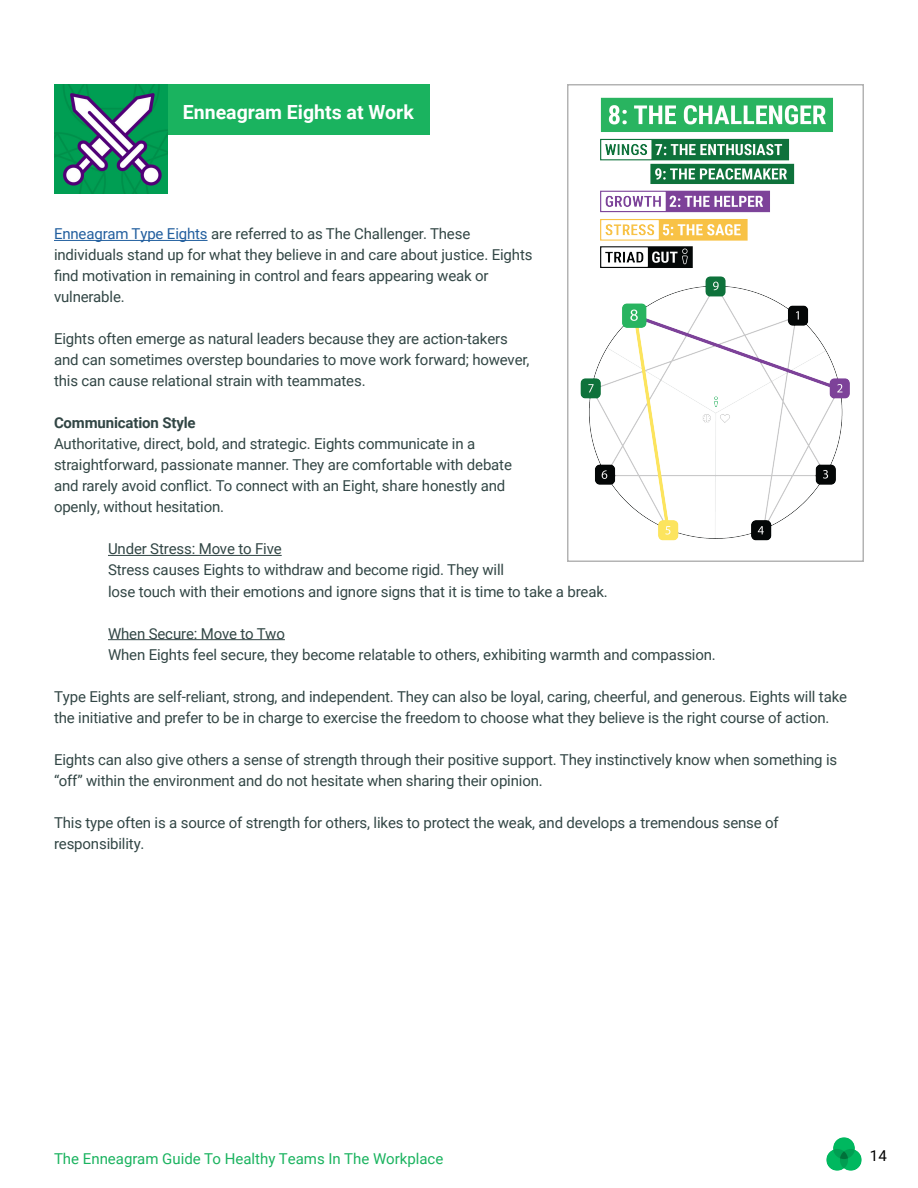
<style>
.page{position:relative;width:918px;height:1188px;background:#fff}
.page>*{position:absolute;margin:0;border:0;box-sizing:border-box;transform-origin:0 0}
.t1{font:700 19.5px "Roboto";color:#fff}
.t2{font:15px/21px "Roboto";letter-spacing:-.01em;color:#324645}
.t3{font:15px "Roboto";color:#1ab35f}
.t4{font:700 15px "Roboto";letter-spacing:-.01em;color:#324645}
.t5{font:15px "Roboto";color:#000}
.s1{color:#215e9e}
</style>
<div class="page">
<img style="left:826px;top:1137px;width:36px;height:34px">
<img style="left:54px;top:84px;width:114px;height:110px">
<hr style="left:54px;top:240px;width:154px;height:1px;background:#215e9e">
<hr style="left:108px;top:555px;width:174px;height:1px;background:#324645">
<img style="left:580px;top:97px;width:270px;height:444px">
<div style="left:168px;top:84px;width:261px;height:51px;background:#1ab35f"></div>
<hr style="left:108px;top:639px;width:177px;height:1px;background:#324645">
<h1 class="t1" style="left:183px;top:99px;width:232px">Enneagram Eights at Work</h1>
<p class="t2" style="left:54px;top:223px;width:480px"><span class="s1">Enneagram Type Eights</span> are referred to as The Challenger. These individuals stand up for what they believe in and care about justice. Eights find motivation in remaining in control and fears appearing weak or vulnerable.</p>
<p class="t2" style="left:54px;top:328px;width:477px">Eights often emerge as natural leaders because they are action-takers and can sometimes overstep boundaries to move work forward; however, this can cause relational strain with teammates.</p>
<p class="t4" style="left:54px;top:412px;width:143px">Communication Style</p>
<p class="t2" style="left:54px;top:433px;width:459px">Authoritative, direct, bold, and strategic. Eights communicate in a straightforward, passionate manner. They are comfortable with debate and rarely avoid conflict. To connect with an Eight, share honestly and openly, without hesitation.</p>
<p class="t2" style="left:108px;top:538px;width:398px">Under Stress: Move to Five<br>Stress causes Eights to withdraw and become rigid. They will</p>
<p class="t2" style="left:108px;top:580px;width:501px">lose touch with their emotions and ignore signs that it is time to take a break.</p>
<p class="t2" style="left:108px;top:622px;width:609px">When Secure: Move to Two<br>When Eights feel secure, they become relatable to others, exhibiting warmth and compassion.</p>
<p class="t2" style="left:54px;top:685px;width:795px">Type Eights are self-reliant, strong, and independent. They can also be loyal, caring, cheerful, and generous. Eights will take the initiative and prefer to be in charge to exercise the freedom to choose what they believe is the right course of action.</p>
<p class="t2" style="left:54px;top:748px;width:785px">Eights can also give others a sense of strength through their positive support. They instinctively know when something is “off” within the environment and do not hesitate when sharing their opinion.</p>
<p class="t2" style="left:54px;top:811px;width:726px">This type often is a source of strength for others, likes to protect the weak, and develops a tremendous sense of responsibility.</p>
<p class="t3" style="left:54px;top:1148px;width:391px">The Enneagram Guide To Healthy Teams In The Workplace</p>
<p class="t5" style="left:870px;top:1145px;width:18px">14</p>
</div>
